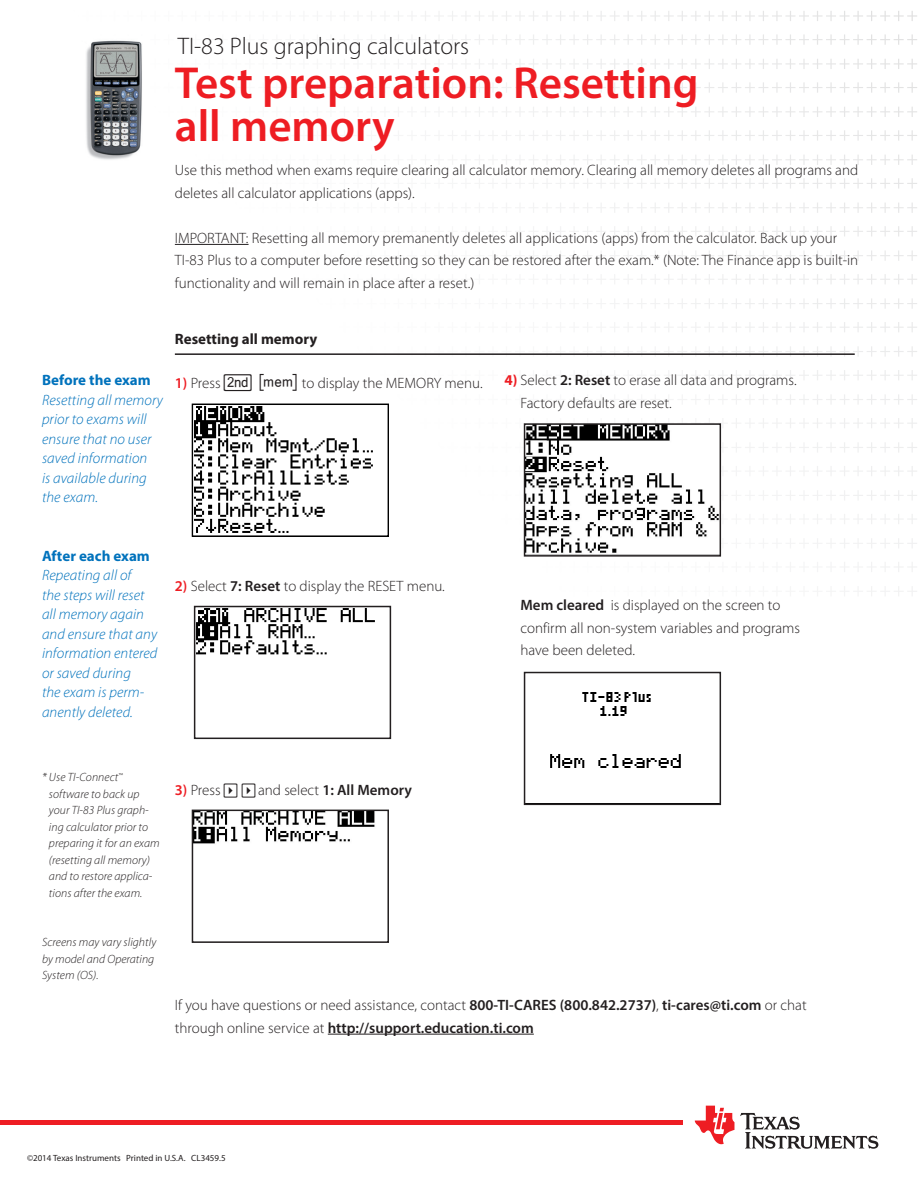
<style>
.page{position:relative;width:918px;height:1188px;background:#fff}
.page>*{position:absolute;margin:0;border:0;box-sizing:border-box;transform-origin:0 0}
.Subhead_large{font:600 45px/43.5px "Myriad Pro";color:#ee1d23}
.Subhead_large-2{font:300 24px "Myriad Pro";color:#231f20}
.Body_Copy{font:300 15px/22.5px "Myriad Pro";color:#231f20}
.Body_Copy-2{font:italic 300 15px/19.5px "Myriad Pro";letter-spacing:.005em;color:#0072bc}
.Body_Copy-3{font:600 15px/22.5px "Myriad Pro";color:#231f20}
.Body_Copy-4{font:700 15px "Myriad Pro";color:#231f20}
.Body_Copy-5{font:700 15px "Myriad Pro";color:#0072bc}
.t1{font:italic 300 12px/16.5px "Myriad Pro";letter-spacing:.005em;color:#231f20}
.t2{font:9px "Myriad Pro";color:#231f20}
.s1{font-weight:700;font-style:normal}
.s2{font-weight:600;color:#ee1d23}
.s3{font-family:"TI84 Plus CE Keys";font-weight:400;font-size:18px}
.s4{font-weight:600}
.s5{font-weight:700;color:#ee1d23}
.s6{font-family:"TI84 Plus CE Keys";font-weight:400}
.s7{font-weight:300}
</style>
<div class="page">
<svg style="left:740px;top:1113px;width:138px;height:36px"></svg>
<svg style="left:695px;top:1106px;width:39px;height:38px"></svg>
<div style="left:0;top:1120px;width:683px;height:5px;background:#ee1d23"></div>
<hr style="left:175px;top:244px;width:74px;height:1px;background:#231f20">
<hr style="left:175px;top:353px;width:680px;height:2px;background:#231f20">
<img style="left:194px;top:406px;width:179px;height:127px">
<div style="left:192px;top:404px;width:197px;height:133px;border:1px solid #010101"></div>
<img style="left:197px;top:609px;width:178px;height:46px">
<div style="left:194px;top:606px;width:197px;height:133px;border:2px solid #231f20"></div>
<img style="left:195px;top:813px;width:180px;height:31px">
<div style="left:192px;top:810px;width:197px;height:133px;border:2px solid #231f20"></div>
<img style="left:527px;top:426px;width:191px;height:127px">
<div style="left:524px;top:423px;width:197px;height:134px;border:2px solid #231f20"></div>
<img style="left:550px;top:692px;width:131px;height:76px">
<div style="left:524px;top:672px;width:197px;height:133px;border:2px solid #231f20"></div>
<img style="left:86px;top:40px;width:56px;height:120px">
<hr style="left:328px;top:1034px;width:206px;height:1px;background:#231f20">
<p class="Subhead_large-2" style="left:178px;top:32px;width:293px">TI-83 Plus graphing calculators</p>
<p class="Subhead_large" style="left:175px;top:60px;width:525px">Test preparation: Resetting all memory</p>
<p class="Body_Copy" style="left:175px;top:159px;width:685px">Use this method when exams require clearing all calculator memory. Clearing all memory deletes all programs and deletes all calculator applications (apps).</p>
<p class="Body_Copy" style="left:175px;top:227px;width:685px">IMPORTANT: Resetting all memory premanently deletes all applications (apps) from the calculator. Back up your<br>TI-83 Plus to a computer before resetting so they can be restored after the exam.* (Note: The Finance app is built-in functionality and will remain in place after a reset.)</p>
<p class="Body_Copy-2" style="left:42px;top:370px;width:122px"><span class="s1">Before the exam<br></span>Resetting all memory prior to exams will ensure that no user saved information<br>is available during the exam.</p>
<p class="Body_Copy-4" style="left:175px;top:329px;width:144px">Resetting all memory</p>
<p class="Body_Copy" style="left:175px;top:372px;width:309px"><span class="s2">1)</span> Press <span class="s3">y L</span> to display the MEMORY menu.</p>
<p class="Body_Copy-5" style="left:42px;top:546px;width:109px">After each exam</p>
<p class="Body_Copy-2" style="left:42px;top:565px;width:117px">Repeating all of<br>the steps will reset all memory again and ensure that any information entered or saved during<br>the exam is perm&shy;anently deleted.</p>
<p class="Body_Copy" style="left:175px;top:574px;width:272px"><span class="s2">2)</span> Select <span class="s4">7: Reset</span> to display the RESET menu.</p>
<p class="Body_Copy" style="left:520px;top:369px;width:278px;text-indent:-16px"><span class="s5">4)</span> Select <span class="s4">2: Reset</span> to erase all data and programs.<br>Factory defaults are reset.</p>
<p class="Body_Copy" style="left:520px;top:594px;width:281px"><span class="s4">Mem cleared</span> is displayed on the screen to confirm all non-system variables and programs have been deleted.</p>
<p class="t1" style="left:49px;top:769px;width:112px;text-indent:-7px">* Use TI-Connect<sup>™ </sup>software to back up your TI-83 Plus graph&shy;ing calculator prior to preparing it for an exam (resetting all memory) and to restore applica&shy;tions after the exam.</p>
<p class="Body_Copy" style="left:175px;top:778px;width:239px"><span class="s2">3)</span> Press <span class="s6">~ ~</span> and select <span class="s4">1: All Memory</span></p>
<p class="t1" style="left:42px;top:934px;width:116px">Screens may vary slightly by model and Operating<br>System (OS).</p>
<p class="Body_Copy-3" style="left:175px;top:993px;width:633px"><span class="s7">If you have questions or need assistance, contact</span> 800-TI-CARES (800.842.2737)<span class="s7">,</span> ti-cares@ti.com <span class="s7">or chat through online service at</span> http://support.education.ti.com</p>
<p class="t2" style="left:27px;top:1152px;width:200px">©2014 Texas Instruments Printed in U.S.A. CL3459.5</p>
</div>
